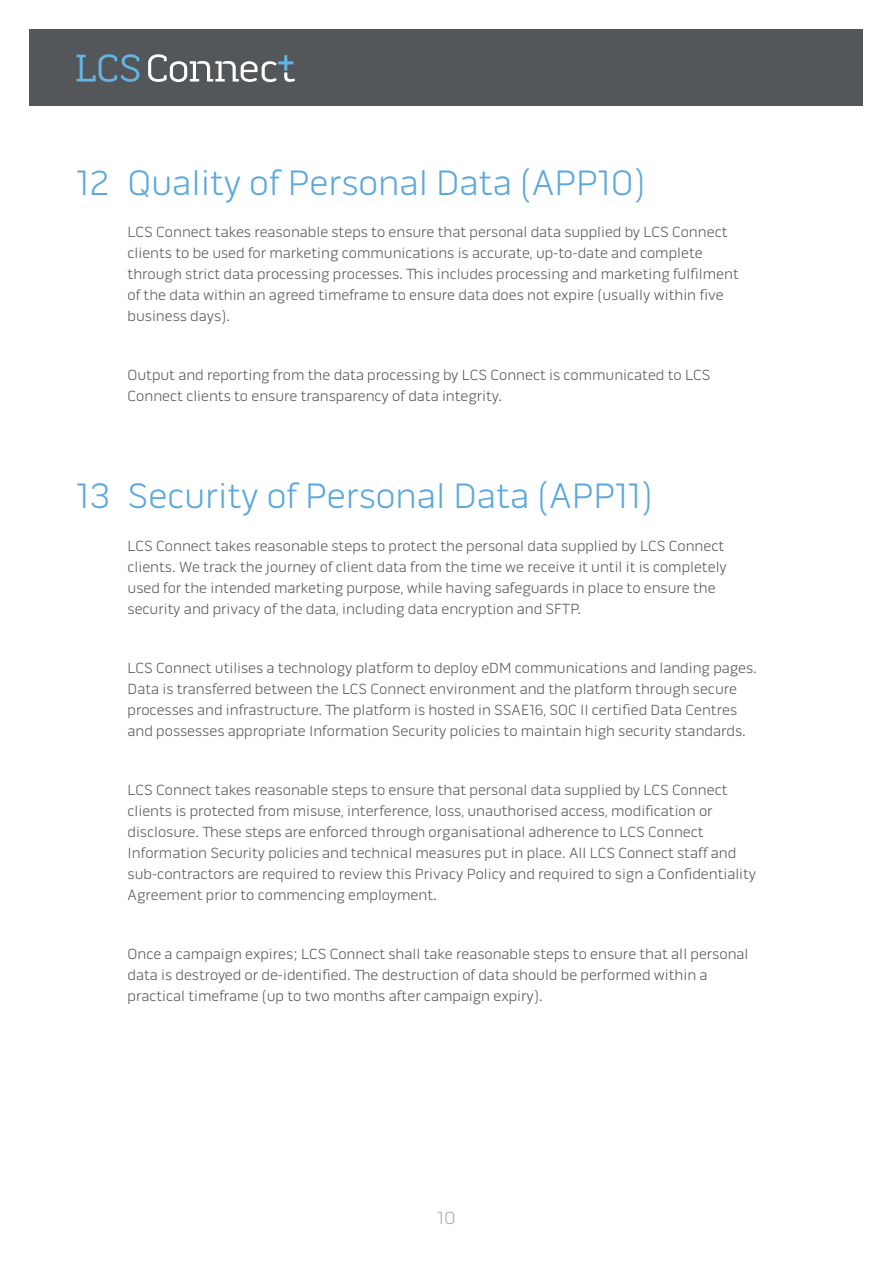
<style>
.page{position:relative;width:893px;height:1263px;background:#fff}
.page>*{position:absolute;margin:0;border:0;box-sizing:border-box;transform-origin:0 0}
.t1{font:300 36px "Pill Gothic 600 mg";color:#5ba8dc}
.t2{font:300 18px "Pill Gothic 600 mg";color:#aaa8a9}
.t3{font:300 15px/21px "Pill Gothic 600 mg";color:#545759}
</style>
<div class="page">
<div style="left:30px;top:29px;width:833px;height:77px;background:#545759"></div>
<svg style="left:77px;top:54px;width:62px;height:28px"></svg>
<svg style="left:148px;top:54px;width:147px;height:28px"></svg>
<p class="t1" style="left:77px;top:162px;width:571px">12 Quality of Personal Data (APP10)</p>
<p class="t3" style="left:128px;top:222px;width:613px">LCS Connect takes reasonable steps to ensure that personal data supplied by LCS Connect clients to be used for marketing communications is accurate, up-to-date and complete through strict data processing processes. This includes processing and marketing fulfilment of the data within an agreed timeframe to ensure data does not expire (usually within five business days).</p>
<p class="t3" style="left:128px;top:365px;width:584px">Output and reporting from the data processing by LCS Connect is communicated to LCS<br>Connect clients to ensure transparency of data integrity.</p>
<p class="t1" style="left:77px;top:475px;width:578px">13 Security of Personal Data (APP11)</p>
<p class="t3" style="left:128px;top:535px;width:601px">LCS Connect takes reasonable steps to protect the personal data supplied by LCS Connect clients. We track the journey of client data from the time we receive it until it is completely used for the intended marketing purpose, while having safeguards in place to ensure the security and privacy of the data, including data encryption and SFTP.</p>
<p class="t3" style="left:128px;top:657px;width:631px">LCS Connect utilises a technology platform to deploy eDM communications and landing pages.<br>Data is transferred between the LCS Connect environment and the platform through secure processes and infrastructure. The platform is hosted in SSAE16, SOC II certified Data Centres and possesses appropriate Information Security policies to maintain high security standards.</p>
<p class="t3" style="left:128px;top:779px;width:630px">LCS Connect takes reasonable steps to ensure that personal data supplied by LCS Connect clients is protected from misuse, interference, loss, unauthorised access, modification or disclosure. These steps are enforced through organisational adherence to LCS Connect Information Security policies and technical measures put in place. All LCS Connect staff and sub-contractors are required to review this Privacy Policy and required to sign a Confidentiality Agreement prior to commencing employment.</p>
<p class="t3" style="left:128px;top:943px;width:622px">Once a campaign expires; LCS Connect shall take reasonable steps to ensure that all personal data is destroyed or de-identified. The destruction of data should be performed within a practical timeframe (up to two months after campaign expiry).</p>
<p class="t2" style="left:437px;top:1208px;width:19px">10</p>
</div>
